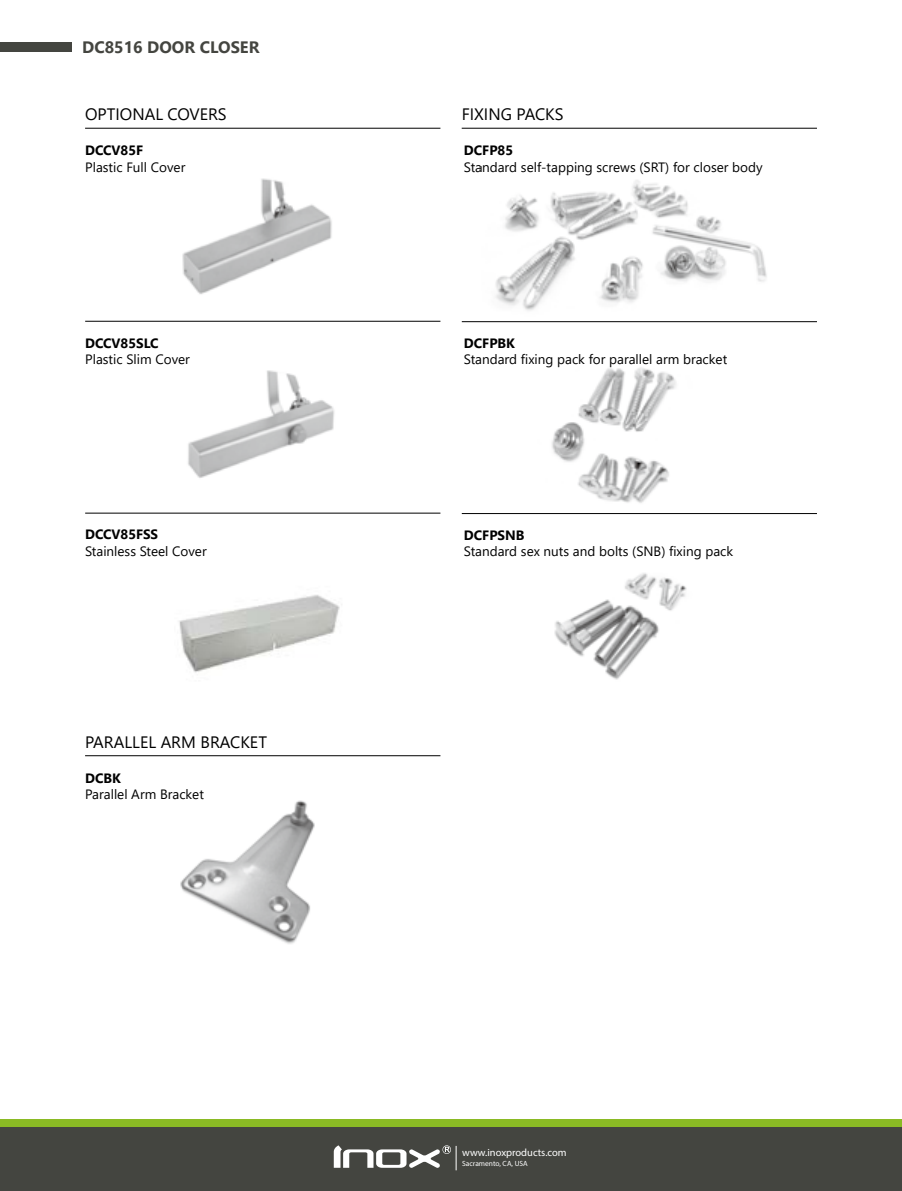
<style>
.page{position:relative;width:902px;height:1191px;background:#fff}
.page>*{position:absolute;margin:0;border:0;box-sizing:border-box;transform-origin:0 0}
.t1{font:16.5px "Segoe UI";color:#000}
.t2{font:700 16.5px "Segoe UI";color:#444540}
.t3{font:13.5px "Segoe UI";color:#000}
.t4{font:700 13.5px "Segoe UI";color:#000}
.t5{font:10.5px "Myriad Pro";color:#fff}
.t6{font:7.5px "Myriad Pro";color:#fff}
</style>
<div class="page">
<div style="left:0;top:1126px;width:901px;height:65px;background:#444540"></div>
<div style="left:0;top:1119px;width:901px;height:7px;background:#8aba24"></div>
<svg style="left:334px;top:1145px;width:122px;height:25px"></svg>
<div style="left:0;top:43px;width:71px;height:9px;background:#444540"></div>
<img style="left:180px;top:800px;width:135px;height:144px">
<hr style="left:85px;top:321px;width:355px;height:1px;background:#000">
<hr style="left:85px;top:513px;width:355px;height:1px;background:#000">
<hr style="left:462px;top:321px;width:354px;height:1px;background:#000">
<hr style="left:462px;top:513px;width:354px;height:1px;background:#000">
<hr style="left:85px;top:128px;width:355px;height:1px;background:#000">
<hr style="left:461px;top:128px;width:355px;height:1px;background:#000">
<hr style="left:85px;top:755px;width:355px;height:1px;background:#000">
<img style="left:182px;top:178px;width:150px;height:116px">
<img style="left:188px;top:370px;width:147px;height:108px">
<img style="left:179px;top:595px;width:161px;height:78px">
<img style="left:554px;top:573px;width:133px;height:107px">
<img style="left:509px;top:367px;width:225px;height:148px">
<img style="left:495px;top:180px;width:272px;height:131px">
<p class="t2" style="left:82px;top:32px;width:179px">DC8516 DOOR CLOSER</p>
<p class="t1" style="left:85px;top:99px;width:143px">OPTIONAL COVERS</p>
<p class="t4" style="left:85px;top:138px;width:59px">DCCV85F</p>
<p class="t3" style="left:85px;top:154px;width:102px">Plastic Full Cover</p>
<p class="t4" style="left:85px;top:330px;width:75px">DCCV85SLC</p>
<p class="t3" style="left:85px;top:346px;width:106px">Plastic Slim Cover</p>
<p class="t4" style="left:85px;top:522px;width:74px">DCCV85FSS</p>
<p class="t3" style="left:85px;top:538px;width:123px">Stainless Steel Cover</p>
<p class="t1" style="left:85px;top:726px;width:183px">PARALLEL ARM BRACKET</p>
<p class="t4" style="left:85px;top:765px;width:37px">DCBK</p>
<p class="t3" style="left:85px;top:781px;width:120px">Parallel Arm Bracket</p>
<p class="t1" style="left:462px;top:99px;width:103px">FIXING PACKS</p>
<p class="t4" style="left:464px;top:138px;width:51px">DCFP85</p>
<p class="t3" style="left:464px;top:154px;width:300px">Standard self-tapping screws (SRT) for closer body</p>
<p class="t4" style="left:464px;top:330px;width:53px">DCFPBK</p>
<p class="t3" style="left:464px;top:347px;width:265px">Standard fixing pack for parallel arm bracket</p>
<p class="t4" style="left:464px;top:522px;width:62px">DCFPSNB</p>
<p class="t3" style="left:464px;top:538px;width:271px">Standard sex nuts and bolts (SNB) fixing pack</p>
<p class="t5" style="left:462px;top:1145px;width:106px">www.inoxproducts.com</p>
<p class="t6" style="left:462px;top:1158px;width:67px">Sacramento, CA, USA</p>
</div>
